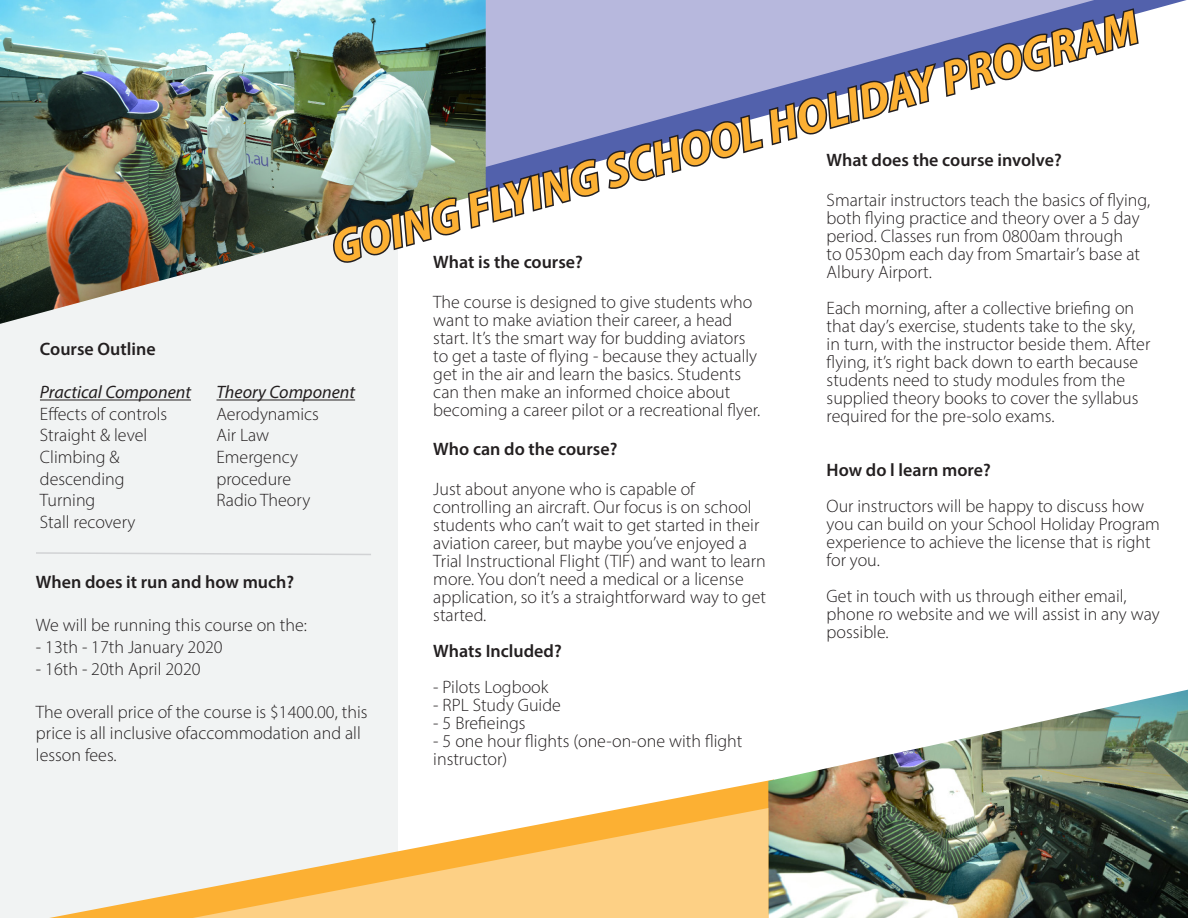
<style>
.page{position:relative;width:1188px;height:918px;background:#fff}
.page>*{position:absolute;margin:0;border:0;box-sizing:border-box;transform-origin:0 0}
.t1{font:italic 700 semi-condensed 48px "Myriad Pro";color:#fcb033}
.t2{font:300 18px/18px "Myriad Pro";color:#231f20}
.t3{font:600 18px "Myriad Pro";color:#231f20}
.t4{font:italic 18px "Myriad Pro";color:#231f20}
</style>
<div class="page">
<div style="left:0;top:188px;width:398px;height:730px;background:#f1f3f3"></div>
<svg style="left:1094px;top:0;width:93px;height:13px"></svg>
<div style="left:486px;top:0;width:608px;height:6px;background:#b7b8dd"></div>
<img style="left:0;top:0;width:486px;height:324px">
<svg style="left:49px;top:780px;width:719px;height:138px"></svg>
<img style="left:768px;top:690px;width:420px;height:228px">
<svg style="left:193px;top:808px;width:575px;height:110px;fill:#fdd085"></svg>
<svg style="left:330px;top:6px;width:811px;height:260px"></svg>
<hr style="left:40px;top:400px;width:151px;height:1px;background:#231f20">
<hr style="left:216px;top:400px;width:139px;height:1px;background:#231f20">
<svg style="left:36px;top:552px;width:335px;height:3px"></svg>
<p class="t1" style="left:324px;top:216px;width:837px;rotate:-15deg">GOING FLYING SCHOOL HOLIDAY PROGRAM</p>
<p class="t3" style="left:827px;top:148px;width:237px">What does the course involve?</p>
<p class="t2" style="left:827px;top:190px;width:325px">Smartair instructors teach the basics of flying, both flying practice and theory over a 5 day period. Classes run from 0800am through<br>to 0530pm each day from Smartair’s base at Albury Airport.</p>
<p class="t2" style="left:827px;top:298px;width:325px">Each morning, after a collective briefing on that day’s exercise, students take to the sky, in turn, with the instructor beside them. After flying, it’s right back down to earth because students need to study modules from the supplied theory books to cover the syllabus required for the pre-solo exams.</p>
<p class="t3" style="left:827px;top:458px;width:166px">How do l learn more?</p>
<p class="t2" style="left:827px;top:496px;width:335px">Our instructors will be happy to discuss how you can build on your School Holiday Program experience to achieve the license that is right for you.</p>
<p class="t2" style="left:827px;top:586px;width:335px">Get in touch with us through either email, phone ro website and we will assist in any way possible.</p>
<p class="t3" style="left:433px;top:250px;width:151px">What is the course?</p>
<p class="t2" style="left:433px;top:292px;width:329px">The course is designed to give students who want to make aviation their career, a head start. It’s the smart way for budding aviators to get a taste of flying - because they actually get in the air and learn the basics. Students can then make an informed choice about becoming a career pilot or a recreational flyer.</p>
<p class="t3" style="left:433px;top:438px;width:186px">Who can do the course?</p>
<p class="t2" style="left:433px;top:480px;width:334px">Just about anyone who is capable of controlling an aircraft. Our focus is on school students who can’t wait to get started in their aviation career, but maybe you’ve enjoyed a Trial Instructional Flight (TIF) and want to learn more. You don’t need a medical or a license application, so it’s a straightforward way to get started.</p>
<p class="t3" style="left:433px;top:639px;width:130px">Whats Included?</p>
<p class="t2" style="left:433px;top:678px;width:117px">- Pilots Logbook</p>
<p class="t2" style="left:433px;top:696px;width:129px">- RPL Study Guide</p>
<p class="t2" style="left:433px;top:714px;width:94px">- 5 Brefieings</p>
<p class="t2" style="left:433px;top:732px;width:311px">- 5 one hour flights (one-on-one with flight instructor)</p>
<p class="t3" style="left:40px;top:337px;width:117px">Course Outline</p>
<p class="t4" style="left:40px;top:381px;width:153px">Practical Component</p>
<p class="t2" style="left:40px;top:405px;width:129px">Effects of controls</p>
<p class="t2" style="left:40px;top:426px;width:109px">Straight &amp; level</p>
<p class="t2" style="left:40px;top:446px;width:86px;line-height:21.6px">Climbing &amp; descending</p>
<p class="t2" style="left:40px;top:491px;width:57px">Turning</p>
<p class="t2" style="left:40px;top:513px;width:97px">Stall recovery</p>
<p class="t4" style="left:216px;top:381px;width:140px">Theory Component</p>
<p class="t2" style="left:216px;top:405px;width:104px">Aerodynamics</p>
<p class="t2" style="left:216px;top:426px;width:54px">Air Law</p>
<p class="t2" style="left:216px;top:446px;width:83px;line-height:21.6px">Emergency procedure</p>
<p class="t2" style="left:216px;top:491px;width:95px">Radio Theory</p>
<p class="t3" style="left:36px;top:571px;width:260px">When does it run and how much?</p>
<p class="t2" style="left:36px;top:616px;width:272px">We will be running this course on the:</p>
<p class="t2" style="left:36px;top:638px;width:188px">- 13th - 17th January 2020</p>
<p class="t2" style="left:36px;top:659px;width:166px">- 16th - 20th April 2020</p>
<p class="t2" style="left:36px;top:701px;width:333px;line-height:21.6px">The overall price of the course is $1400.00, this price is all inclusive ofaccommodation and all lesson fees.</p>
</div>
